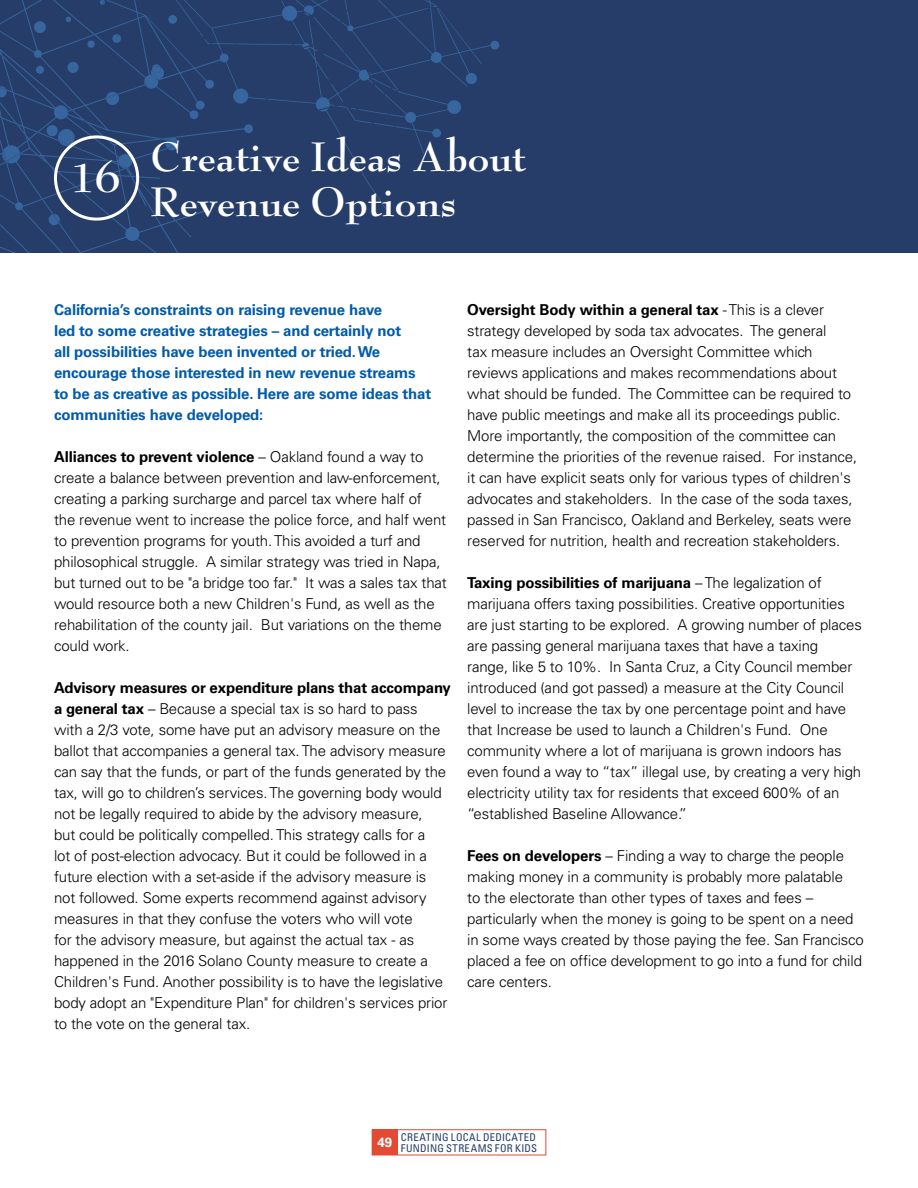
<style>
.page{position:relative;width:918px;height:1188px;background:#fff}
.page>*{position:absolute;margin:0;border:0;box-sizing:border-box;transform-origin:0 0}
.t1{font:700 45px/45px "Bernhard Modern";color:#fff}
.t2{font:300 15px/21px "Univers";letter-spacing:-.01em;color:#000}
.t3{font:700 15px/21px "Univers";letter-spacing:-.01em;color:#005baa}
.t4{font:700 13.35px "Univers LT Std";color:#fff}
.t5{font:condensed 10.65px/10.6px "Univers LT Std";letter-spacing:.03em;color:#253d68}
.s1{font-weight:700}
</style>
<div class="page">
<div style="left:0;top:0;width:918px;height:252px;background:#253d68"></div>
<svg style="left:268px;top:0;width:232px;height:211px"></svg>
<svg style="left:465px;top:73px;width:13px;height:11px"></svg>
<svg style="left:0;top:0;width:231px;height:252px"></svg>
<div style="left:282px;top:6px;width:15px;height:15px;background:#37659e;border-radius:50%"></div>
<div style="left:233px;top:88px;width:15px;height:16px;background:#37659e;border-radius:50%"></div>
<div style="left:205px;top:80px;width:9px;height:9px;background:#37659e;border-radius:50%"></div>
<svg style="left:196px;top:101px;width:9px;height:9px"></svg>
<div style="left:220px;top:54px;width:9px;height:8px;background:#37659e;border-radius:50%"></div>
<div style="left:244px;top:124px;width:9px;height:9px;background:#37659e;border-radius:50%"></div>
<div style="left:447px;top:100px;width:14px;height:14px;background:#37659e;border-radius:50%"></div>
<div style="left:432px;top:129px;width:9px;height:9px;background:#37659e;border-radius:50%"></div>
<div style="left:190px;top:110px;width:9px;height:9px;background:#37659e;border-radius:50%"></div>
<svg style="left:490px;top:41px;width:9px;height:9px"></svg>
<div style="left:54px;top:135px;width:85px;height:86px;border:3px solid #fff;border-radius:50%"></div>
<div style="left:372px;top:1130px;width:25px;height:25px;background:#e34a34"></div>
<div style="left:372px;top:1130px;width:174px;height:25px;border:1px solid #e34a34"></div>
<h1 class="t1" style="left:70px;top:156px;width:52px">16</h1>
<h1 class="t1" style="left:151px;top:135px;width:377px">Creative Ideas About<br>Revenue Options</h1>
<p class="t3" style="left:54px;top:299px;width:379px">California’s constraints on raising revenue have<br>led to some creative strategies – and certainly not<br>all possibilities have been invented or tried. We encourage those interested in new revenue streams to be as creative as possible. Here are some ideas that communities have developed:</p>
<p class="t2" style="left:54px;top:446px;width:394px"><span class="s1">Alliances to prevent violence</span> – Oakland found a way to create a balance between prevention and law-enforcement, creating a parking surcharge and parcel tax where half of the revenue went to increase the police force, and half went to prevention programs for youth. This avoided a turf and philosophical struggle. A similar strategy was tried in Napa, but turned out to be "a bridge too far." It was a sales tax that would resource both a new Children's Fund, as well as the rehabilitation of the county jail. But variations on the theme could work.</p>
<p class="t2" style="left:54px;top:677px;width:398px"><span class="s1">Advisory measures or expenditure plans that accompany a general tax</span> – Because a special tax is so hard to pass<br>with a 2/3 vote, some have put an advisory measure on the ballot that accompanies a general tax. The advisory measure can say that the funds, or part of the funds generated by the tax, will go to children’s services. The governing body would not be legally required to abide by the advisory measure,<br>but could be politically compelled. This strategy calls for a<br>lot of post-election advocacy. But it could be followed in a future election with a set-aside if the advisory measure is not followed. Some experts recommend against advisory measures in that they confuse the voters who will vote<br>for the advisory measure, but against the actual tax - as happened in the 2016 Solano County measure to create a Children's Fund. Another possibility is to have the legislative body adopt an "Expenditure Plan" for children's services prior to the vote on the general tax.</p>
<p class="t2" style="left:467px;top:299px;width:392px"><span class="s1">Oversight Body within a general tax</span> - This is a clever strategy developed by soda tax advocates. The general<br>tax measure includes an Oversight Committee which reviews applications and makes recommendations about what should be funded. The Committee can be required to have public meetings and make all its proceedings public.<br>More importantly, the composition of the committee can determine the priorities of the revenue raised. For instance, it can have explicit seats only for various types of children's advocates and stakeholders. In the case of the soda taxes, passed in San Francisco, Oakland and Berkeley, seats were reserved for nutrition, health and recreation stakeholders.</p>
<p class="t2" style="left:467px;top:572px;width:396px"><span class="s1">Taxing possibilities of marijuana</span> – The legalization of marijuana offers taxing possibilities. Creative opportunities are just starting to be explored. A growing number of places are passing general marijuana taxes that have a taxing range, like 5 to 10%. In Santa Cruz, a City Council member introduced (and got passed) a measure at the City Council level to increase the tax by one percentage point and have that Increase be used to launch a Children's Fund. One community where a lot of marijuana is grown indoors has even found a way to “tax” illegal use, by creating a very high electricity utility tax for residents that exceed 600% of an “established Baseline Allowance.”</p>
<p class="t2" style="left:467px;top:845px;width:398px"><span class="s1">Fees on developers</span> – Finding a way to charge the people making money in a community is probably more palatable<br>to the electorate than other types of taxes and fees – particularly when the money is going to be spent on a need in some ways created by those paying the fee. San Francisco placed a fee on office development to go into a fund for child care centers.</p>
<p class="t4" style="left:377px;top:1135px;width:16px">49</p>
<p class="t5" style="left:401px;top:1132px;width:138px">CREATING LOCAL DEDICATED<br>FUNDING STREAMS FOR KIDS</p>
</div>
